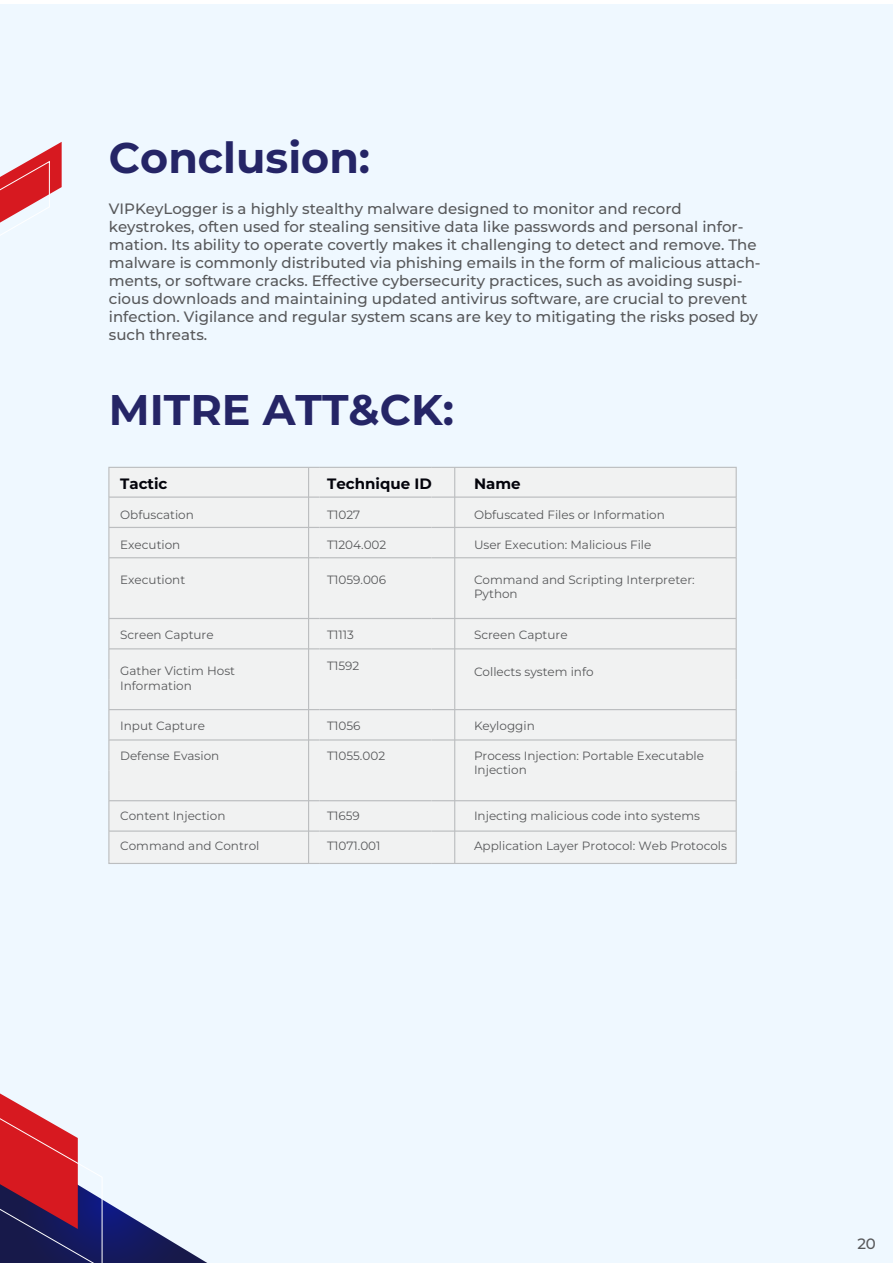
<style>
.page{position:relative;width:893px;height:1263px;background:#fff}
.page>*{position:absolute;margin:0;border:0;box-sizing:border-box;transform-origin:0 0}
.t1{font:700 42.9px "Montserrat";color:#252566}
.t2{font:500 15px/18px "Montserrat";color:#58595b}
.t3{font:700 15px "Montserrat";color:#04040c}
.t4{font:12px/14.4px "Montserrat";color:#58595b}
</style>
<div class="page">
<div style="left:0;top:5px;width:892px;height:1258px;background:#eff8ff"></div>
<svg style="left:0;top:142px;width:62px;height:93px"></svg>
<svg style="left:0;top:1093px;width:207px;height:170px"></svg>
<div style="left:108px;top:467px;width:629px;height:397px;background:#f1f2f2;border:1px solid #bcbec0"></div>
<hr style="left:109px;top:496px;width:627px;height:2px;background:#bcbec0">
<hr style="left:109px;top:527px;width:627px;height:1px;background:#bcbec0">
<hr style="left:109px;top:557px;width:627px;height:1px;background:#bcbec0">
<hr style="left:109px;top:618px;width:627px;height:1px;background:#bcbec0">
<hr style="left:109px;top:648px;width:627px;height:1px;background:#bcbec0">
<hr style="left:109px;top:709px;width:627px;height:1px;background:#bcbec0">
<hr style="left:109px;top:739px;width:627px;height:1px;background:#bcbec0">
<hr style="left:109px;top:800px;width:627px;height:1px;background:#bcbec0">
<hr style="left:109px;top:830px;width:627px;height:2px;background:#bcbec0">
<hr style="left:308px;top:467px;width:1px;height:396px;background:#bcbec0">
<hr style="left:454px;top:467px;width:1px;height:396px;background:#bcbec0">
<h1 class="t1" style="left:109px;top:127px;width:263px">Conclusion:</h1>
<p class="t2" style="left:109px;top:199px;width:653px">VIPKeyLogger is a highly stealthy malware designed to monitor and record keystrokes, often used for stealing sensitive data like passwords and personal infor&shy;mation. Its ability to operate covertly makes it challenging to detect and remove. The malware is commonly distributed via phishing emails in the form of malicious attach&shy;ments, or software cracks. Effective cybersecurity practices, such as avoiding suspi&shy;cious downloads and maintaining updated antivirus software, are crucial to prevent infection. Vigilance and regular system scans are key to mitigating the risks posed by such threats.</p>
<h1 class="t1" style="left:109px;top:379px;width:347px">MITRE ATT&amp;CK:</h1>
<p class="t3" style="left:120px;top:472px;width:49px">Tactic</p>
<p class="t4" style="left:120px;top:507px;width:75px">Obfuscation</p>
<p class="t4" style="left:120px;top:537px;width:62px">Execution</p>
<p class="t4" style="left:120px;top:572px;width:67px">Executiont</p>
<p class="t4" style="left:120px;top:627px;width:95px">Screen Capture</p>
<p class="t4" style="left:120px;top:664px;width:116px">Gather Victim Host<br>Information</p>
<p class="t4" style="left:120px;top:718px;width:86px">Input Capture</p>
<p class="t4" style="left:120px;top:748px;width:101px">Defense Evasion</p>
<p class="t4" style="left:120px;top:808px;width:107px">Content Injection</p>
<p class="t4" style="left:120px;top:838px;width:141px">Command and Control</p>
<p class="t3" style="left:327px;top:472px;width:106px">Technique ID</p>
<p class="t4" style="left:327px;top:507px;width:35px">T1027</p>
<p class="t4" style="left:327px;top:537px;width:61px">T1204.002</p>
<p class="t4" style="left:327px;top:572px;width:61px">T1059.006</p>
<p class="t4" style="left:327px;top:627px;width:28px">T1113</p>
<p class="t4" style="left:327px;top:658px;width:34px">T1592</p>
<p class="t3" style="left:474px;top:472px;width:48px">Name</p>
<p class="t4" style="left:474px;top:507px;width:192px">Obfuscated Files or Information</p>
<p class="t4" style="left:474px;top:537px;width:179px">User Execution: Malicious File</p>
<p class="t4" style="left:474px;top:572px;width:222px">Command and Scripting Interpreter:<br>Python</p>
<p class="t4" style="left:474px;top:627px;width:95px">Screen Capture</p>
<p class="t4" style="left:474px;top:664px;width:121px">Collects system info</p>
<p class="t4" style="left:474px;top:718px;width:62px">Keyloggin</p>
<p class="t4" style="left:474px;top:748px;width:231px">Process Injection: Portable Executable<br>Injection</p>
<p class="t4" style="left:474px;top:808px;width:228px">Injecting malicious code into systems</p>
<p class="t4" style="left:327px;top:718px;width:35px">T1056</p>
<p class="t4" style="left:327px;top:748px;width:59px">T1055.002</p>
<p class="t4" style="left:327px;top:808px;width:34px">T1659</p>
<p class="t4" style="left:327px;top:838px;width:55px">T1071.001</p>
<p class="t4" style="left:474px;top:838px;width:255px">Application Layer Protocol: Web Protocols</p>
<p class="t2" style="left:857px;top:1234px;width:20px">20</p>
</div>
